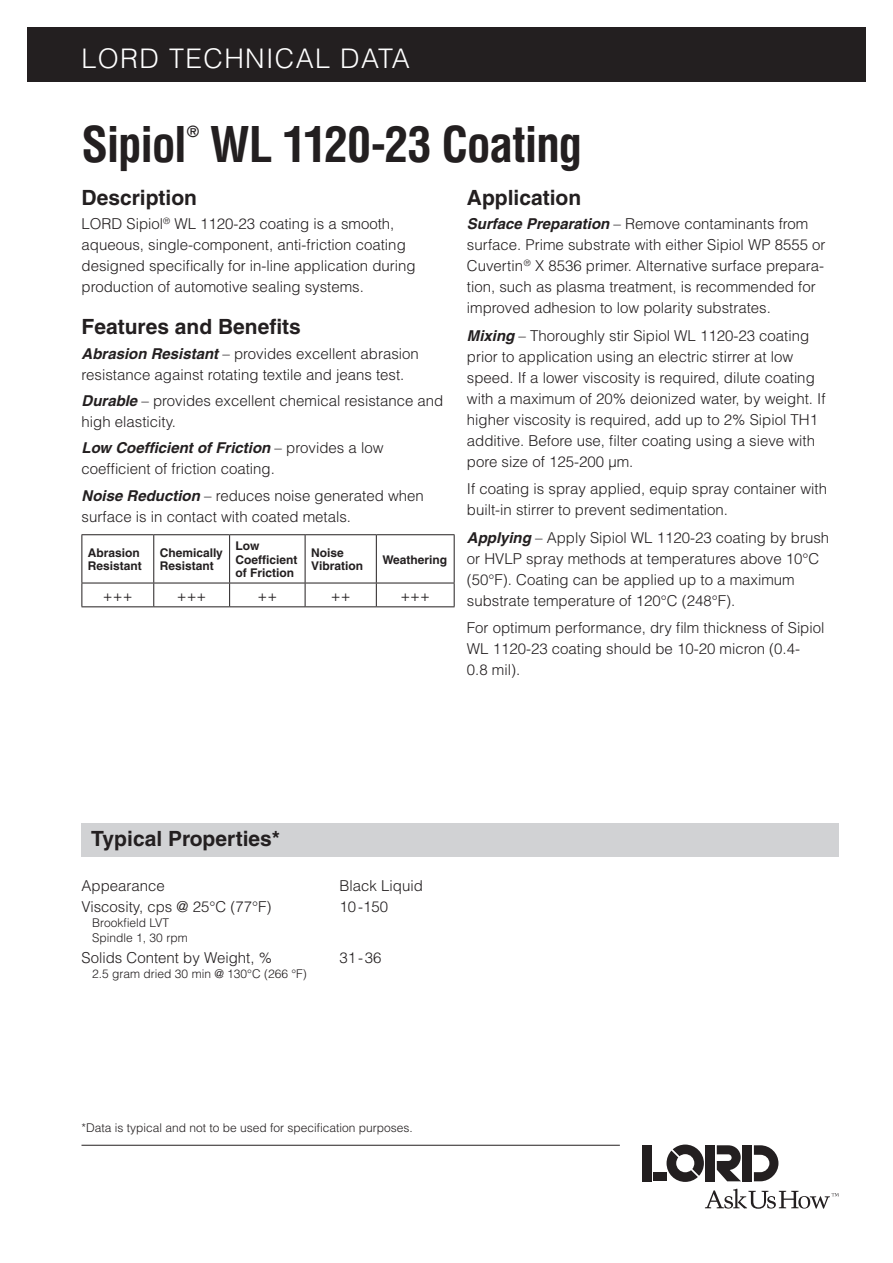
<style>
.page{position:relative;width:893px;height:1263px;background:#fff}
.page>*{position:absolute;margin:0;border:0;box-sizing:border-box;transform-origin:0 0}
.Headline{font:700 condensed 48px "Helvetica";letter-spacing:-.035em;color:#231f20}
.t1{font:300 27px "Helvetica";letter-spacing:.05em;color:#fff}
.Paragraph_Headline{font:700 21px "Helvetica";color:#231f20}
.Body_Copy{font:300 15px/21px "Helvetica";color:#231f20}
.Typical_Properties_T{font:300 15px "Helvetica";color:#231f20}
.Headline-2{font:700 condensed 15px "Helvetica";color:#231f20}
.Typical_Properties_T-2{font:300 12px "Helvetica";color:#231f20}
.Chart_-_Column_Headi{font:700 12px/13.5px "Helvetica";color:#231f20}
.s1{font-weight:700;font-style:italic}
</style>
<div class="page">
<hr style="left:81px;top:1145px;width:539px;height:1px;background:#231f20">
<svg style="left:666px;top:1144px;width:38px;height:38px"></svg>
<div style="left:642px;top:1145px;width:10px;height:36px;background:#231f20"></div>
<div style="left:705px;top:1145px;width:10px;height:36px;background:#231f20"></div>
<div style="left:743px;top:1145px;width:9px;height:36px;background:#231f20"></div>
<svg style="left:717px;top:1145px;width:24px;height:36px"></svg>
<div style="left:654px;top:1172px;width:13px;height:9px;background:#231f20"></div>
<svg style="left:754px;top:1145px;width:24px;height:36px"></svg>
<svg style="left:705px;top:1189px;width:134px;height:20px"></svg>
<div style="left:27px;top:27px;width:839px;height:54px;background:#231f20"></div>
<div style="left:81px;top:824px;width:758px;height:32px;background:#d1d2d4"></div>
<svg style="left:81px;top:584px;width:1px;height:22px"></svg>
<svg style="left:153px;top:584px;width:1px;height:22px"></svg>
<svg style="left:229px;top:584px;width:1px;height:22px"></svg>
<svg style="left:305px;top:584px;width:1px;height:22px"></svg>
<svg style="left:376px;top:584px;width:1px;height:22px"></svg>
<svg style="left:454px;top:584px;width:1px;height:22px"></svg>
<hr style="left:81px;top:606px;width:73px;height:1px;background:#231f20">
<hr style="left:154px;top:606px;width:76px;height:1px;background:#231f20">
<hr style="left:230px;top:606px;width:75px;height:1px;background:#231f20">
<hr style="left:305px;top:606px;width:71px;height:1px;background:#231f20">
<hr style="left:376px;top:606px;width:79px;height:1px;background:#231f20">
<hr style="left:81px;top:534px;width:73px;height:1px;background:#231f20">
<hr style="left:81px;top:535px;width:1px;height:48px;background:#231f20">
<hr style="left:154px;top:534px;width:76px;height:1px;background:#231f20">
<hr style="left:153px;top:535px;width:1px;height:48px;background:#231f20">
<hr style="left:230px;top:534px;width:75px;height:1px;background:#231f20">
<hr style="left:229px;top:535px;width:1px;height:48px;background:#231f20">
<hr style="left:305px;top:534px;width:71px;height:1px;background:#231f20">
<hr style="left:305px;top:535px;width:1px;height:48px;background:#231f20">
<hr style="left:376px;top:534px;width:79px;height:1px;background:#231f20">
<hr style="left:376px;top:535px;width:1px;height:48px;background:#231f20">
<hr style="left:454px;top:535px;width:1px;height:48px;background:#231f20">
<hr style="left:81px;top:583px;width:73px;height:1px;background:#231f20">
<hr style="left:154px;top:583px;width:76px;height:1px;background:#231f20">
<hr style="left:230px;top:583px;width:75px;height:1px;background:#231f20">
<hr style="left:305px;top:583px;width:71px;height:1px;background:#231f20">
<hr style="left:376px;top:583px;width:79px;height:1px;background:#231f20">
<h2 class="t1" style="left:81px;top:41px;width:330px">LORD TECHNICAL DATA</h2>
<p class="Headline" style="left:81px;top:115px;width:107px">Sipiol</p>
<p class="Headline-2" style="left:187px;top:123px;width:14px">®</p>
<p class="Headline" style="left:210px;top:115px;width:374px">WL 1120-23 Coating</p>
<p class="Paragraph_Headline" style="left:467px;top:185px;width:116px">Application</p>
<p class="Body_Copy" style="left:467px;top:213px;width:360px"><span class="s1">Surface Preparation</span> – Remove contaminants from surface. Prime substrate with either Sipiol WP 8555 or Cuvertin<sup>®</sup> X 8536 primer. Alternative surface prepara&shy;tion, such as plasma treatment, is recommended for improved adhesion to low polarity substrates.</p>
<p class="Body_Copy" style="left:467px;top:325px;width:360px"><span class="s1">Mixing</span> – Thoroughly stir Sipiol WL 1120-23 coating prior to application using an electric stirrer at low speed. If a lower viscosity is required, dilute coating with a maximum of 20% deionized water, by weight. If higher viscosity is required, add up to 2% Sipiol TH1 additive. Before use, filter coating using a sieve with pore size of 125-200 µm.</p>
<p class="Body_Copy" style="left:467px;top:478px;width:362px">If coating is spray applied, equip spray container with built-in stirrer to prevent sedimentation.</p>
<p class="Body_Copy" style="left:467px;top:527px;width:364px"><span class="s1">Applying</span> – Apply Sipiol WL 1120-23 coating by brush or HVLP spray methods at temperatures above 10°C (50°F). Coating can be applied up to a maximum substrate temperature of 120°C (248°F).</p>
<p class="Body_Copy" style="left:467px;top:617px;width:359px">For optimum performance, dry film thickness of Sipiol<br>WL 1120-23 coating should be 10-20 micron (0.4-<br>0.8 mil).</p>
<p class="Paragraph_Headline" style="left:81px;top:185px;width:117px">Description</p>
<p class="Body_Copy" style="left:81px;top:213px;width:336px">LORD Sipiol<sup>®</sup> WL 1120-23 coating is a smooth, aqueous, single-component, anti-friction coating designed specifically for in-line application during production of automotive sealing systems.</p>
<p class="Paragraph_Headline" style="left:81px;top:314px;width:221px">Features and Benefits</p>
<p class="Body_Copy" style="left:81px;top:342px;width:339px"><span class="s1">Abrasion Resistant</span> – provides excellent abrasion resistance against rotating textile and jeans test.</p>
<p class="Body_Copy" style="left:81px;top:390px;width:363px"><span class="s1">Durable</span> – provides excellent chemical resistance and high elasticity.</p>
<p class="Body_Copy" style="left:81px;top:437px;width:304px"><span class="s1">Low Coefficient of Friction</span> – provides a low coefficient of friction coating.</p>
<p class="Body_Copy" style="left:81px;top:485px;width:344px"><span class="s1">Noise Reduction</span> – reduces noise generated when surface is in contact with coated metals.</p>
<p class="Chart_-_Column_Headi" style="left:88px;top:546px;width:56px">Abrasion<br>Resistant</p>
<p class="Chart_-_Column_Headi" style="left:160px;top:546px;width:65px">Chemically<br>Resistant</p>
<p class="Chart_-_Column_Headi" style="left:236px;top:539px;width:64px">Low<br>Coefficient of Friction</p>
<p class="Chart_-_Column_Headi" style="left:311px;top:546px;width:54px">Noise<br>Vibration</p>
<p class="Chart_-_Column_Headi" style="left:382px;top:552px;width:66px">Weathering</p>
<p class="Body_Copy" style="left:103px;top:585px;width:31px">+++</p>
<p class="Body_Copy" style="left:177px;top:585px;width:31px">+++</p>
<p class="Body_Copy" style="left:257px;top:585px;width:21px">++</p>
<p class="Body_Copy" style="left:331px;top:585px;width:21px">++</p>
<p class="Body_Copy" style="left:400px;top:585px;width:31px">+++</p>
<p class="Paragraph_Headline" style="left:91px;top:826px;width:190px">Typical Properties*</p>
<p class="Typical_Properties_T" style="left:81px;top:876px;width:85px">Appearance</p>
<p class="Typical_Properties_T" style="left:339px;top:876px;width:85px">Black Liquid</p>
<p class="Typical_Properties_T" style="left:81px;top:897px;width:191px">Viscosity, cps @ 25°C (77°F)</p>
<p class="Typical_Properties_T" style="left:339px;top:897px;width:50px">10-150</p>
<p class="Typical_Properties_T-2" style="left:92px;top:915px;width:78px">Brookfield LVT</p>
<p class="Typical_Properties_T-2" style="left:92px;top:930px;width:97px">Spindle 1, 30 rpm</p>
<p class="Typical_Properties_T" style="left:81px;top:948px;width:192px">Solids Content by Weight, %</p>
<p class="Typical_Properties_T" style="left:339px;top:948px;width:44px">31-36</p>
<p class="Typical_Properties_T-2" style="left:92px;top:966px;width:216px">2.5 gram dried 30 min @ 130°C (266 °F)</p>
<p class="Typical_Properties_T-2" style="left:81px;top:1120px;width:333px">*Data is typical and not to be used for specification purposes.</p>
</div>
